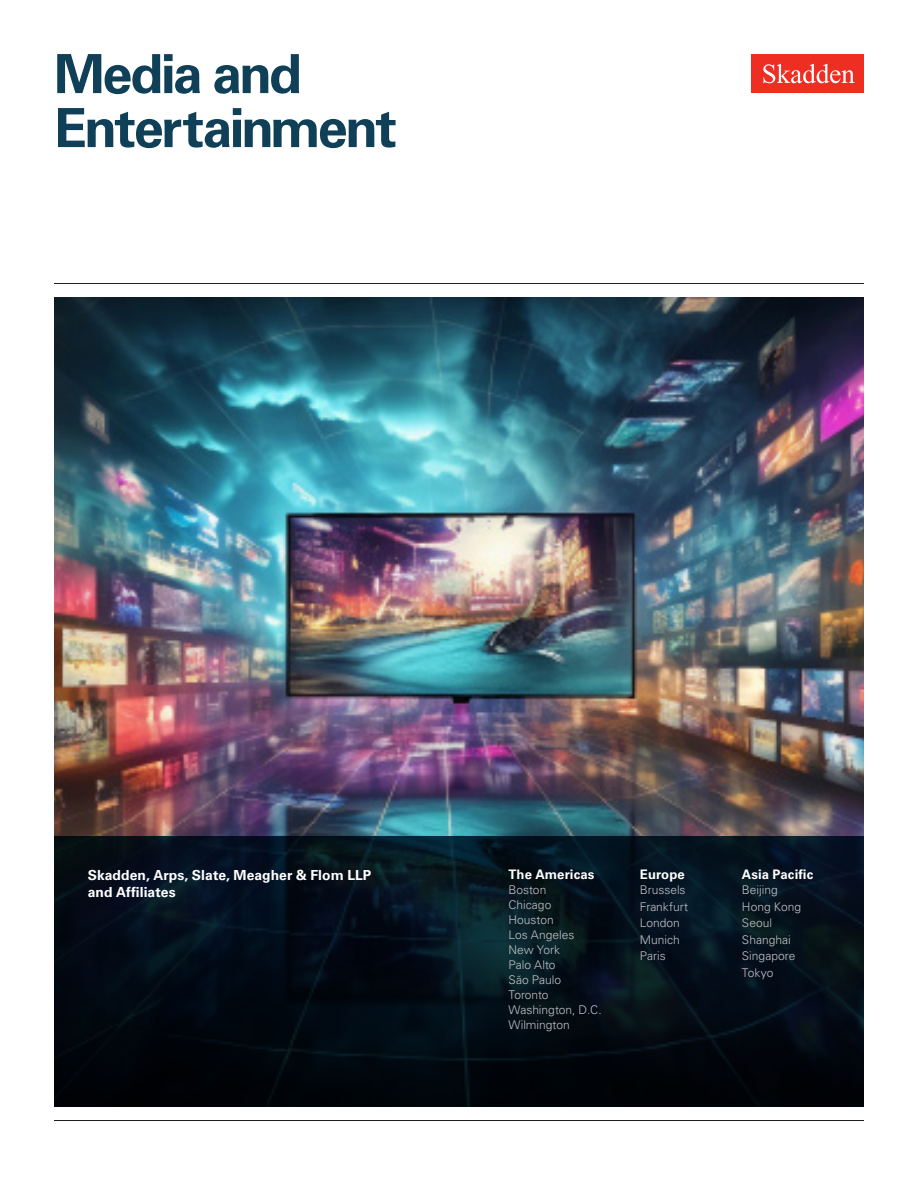
<style>
.page{position:relative;width:918px;height:1188px;background:#fff}
.page>*{position:absolute;margin:0;border:0;box-sizing:border-box;transform-origin:0 0}
.Subtitle{font:700 54px "Univers LT Std";letter-spacing:-.05em;color:#104057}
.Firm_Name{font:700 13.8px/16.8px "Univers LT Std";letter-spacing:.005em;color:#fff}
.Region{font:700 13.2px "Univers LT Std";letter-spacing:.005em;color:#fff}
.Office_Locations{font:300 12px "Univers LT Std";color:#c2c1c6}
</style>
<div class="page">
<img style="left:54px;top:297px;width:810px;height:539px">
<svg style="left:54px;top:836px;width:810px;height:271px;background:#030e17"></svg>
<div style="left:752px;top:54px;width:112px;height:39px;background:#ee2e22"></div>
<svg style="left:763px;top:64px;width:92px;height:19px"></svg>
<hr style="left:54px;top:1120px;width:810px;height:1px;background:#231f20">
<hr style="left:54px;top:283px;width:810px;height:1px;background:#231f20">
<p class="Subtitle" style="left:54px;top:42px;width:250px">Media and</p>
<p class="Subtitle" style="left:54px;top:96px;width:344px">Entertainment</p>
<p class="Firm_Name" style="left:88px;top:867px;width:285px">Skadden, Arps, Slate, Meagher &amp; Flom LLP and Affiliates</p>
<p class="Region" style="left:508px;top:867px;width:88px">The Americas</p>
<p class="Office_Locations" style="left:508px;top:883px;width:39px">Boston</p>
<p class="Office_Locations" style="left:508px;top:898px;width:44px">Chicago</p>
<p class="Office_Locations" style="left:508px;top:913px;width:47px">Houston</p>
<p class="Office_Locations" style="left:508px;top:928px;width:68px">Los Angeles</p>
<p class="Office_Locations" style="left:508px;top:943px;width:53px">New York</p>
<p class="Office_Locations" style="left:508px;top:958px;width:49px">Palo Alto</p>
<p class="Office_Locations" style="left:508px;top:973px;width:54px">São Paulo</p>
<p class="Office_Locations" style="left:508px;top:988px;width:42px">Toronto</p>
<p class="Office_Locations" style="left:508px;top:1003px;width:95px">Washington, D.C.</p>
<p class="Office_Locations" style="left:508px;top:1018px;width:63px">Wilmington</p>
<p class="Region" style="left:640px;top:867px;width:46px">Europe</p>
<p class="Office_Locations" style="left:640px;top:883px;width:47px">Brussels</p>
<p class="Office_Locations" style="left:640px;top:899px;width:50px">Frankfurt</p>
<p class="Office_Locations" style="left:640px;top:916px;width:42px">London</p>
<p class="Office_Locations" style="left:640px;top:932px;width:41px">Munich</p>
<p class="Office_Locations" style="left:640px;top:949px;width:27px">Paris</p>
<p class="Region" style="left:742px;top:867px;width:73px">Asia Pacific</p>
<p class="Office_Locations" style="left:742px;top:883px;width:37px">Beijing</p>
<p class="Office_Locations" style="left:742px;top:899px;width:61px">Hong Kong</p>
<p class="Office_Locations" style="left:742px;top:916px;width:32px">Seoul</p>
<p class="Office_Locations" style="left:742px;top:932px;width:50px">Shanghai</p>
<p class="Office_Locations" style="left:742px;top:949px;width:55px">Singapore</p>
<p class="Office_Locations" style="left:742px;top:965px;width:33px">Tokyo</p>
</div>
